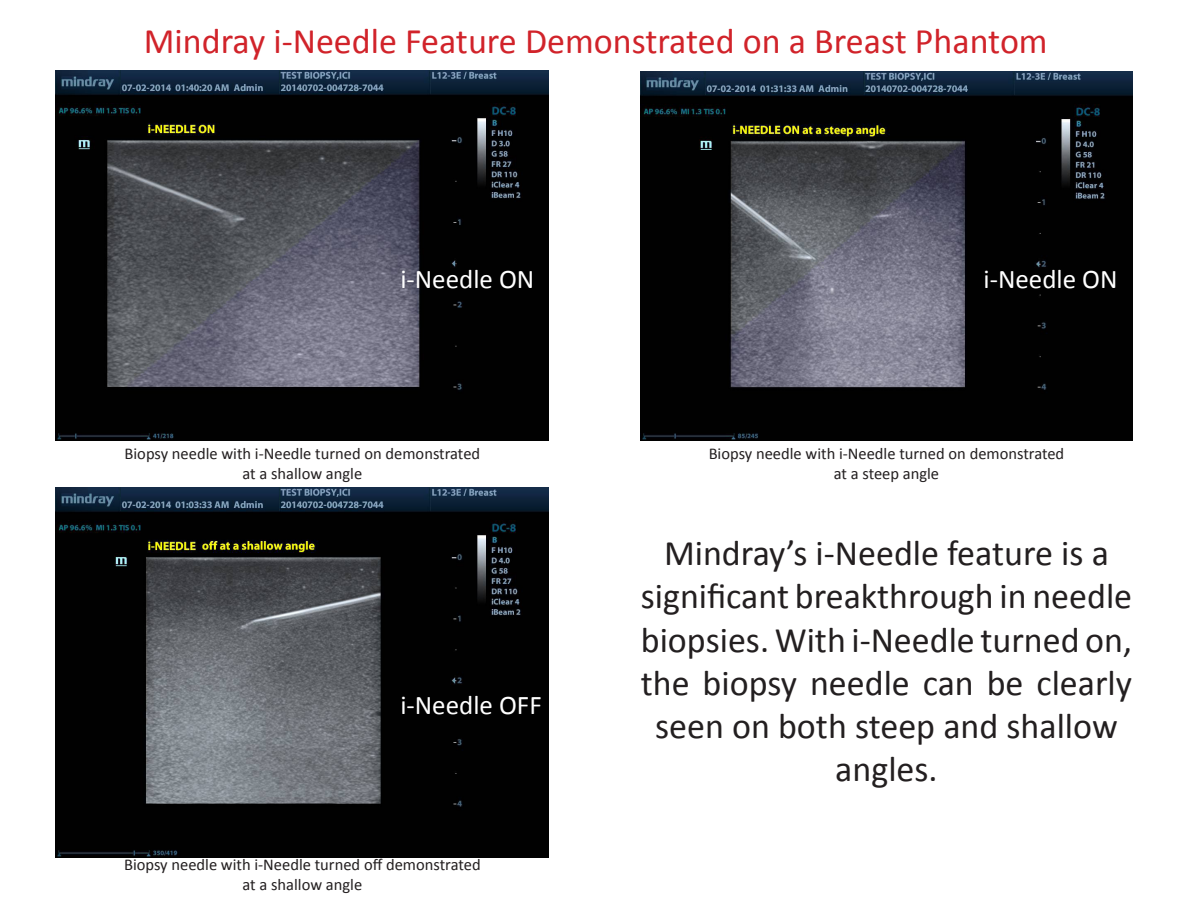
<style>
.page{position:relative;width:1188px;height:918px;background:#fff}
.page>*{position:absolute;margin:0;border:0;box-sizing:border-box;transform-origin:0 0}
.t1{font:36px/43.2px "Calibri";color:#231f20;text-align:center}
.t2{font:36px "Calibri";color:#d1232a}
.t3{font:27px "Calibri";color:#fff}
.t4{font:16.5px "Calibri";color:#231f20}
</style>
<div class="page">
<img style="left:56px;top:70px;width:493px;height:370px">
<img style="left:641px;top:72px;width:491px;height:368px">
<img style="left:56px;top:488px;width:493px;height:370px">
<p class="t2" style="left:144px;top:16px;width:905px">Mindray i-Needle Feature Demonstrated on a Breast Phantom</p>
<p class="t3" style="left:400px;top:261px;width:136px">i-Needle ON</p>
<p class="t3" style="left:984px;top:261px;width:136px">i-Needle ON</p>
<p class="t4" style="left:125px;top:442px;width:357px">Biopsy needle with i-Needle turned on demonstrated</p>
<p class="t4" style="left:243px;top:462px;width:121px">at a shallow angle</p>
<p class="t3" style="left:400px;top:686px;width:143px">i-Needle OFF</p>
<p class="t4" style="left:124px;top:853px;width:358px">Biopsy needle with i-Needle turned off demonstrated</p>
<p class="t4" style="left:243px;top:873px;width:121px">at a shallow angle</p>
<p class="t4" style="left:709px;top:442px;width:357px">Biopsy needle with i-Needle turned on demonstrated</p>
<p class="t4" style="left:834px;top:462px;width:107px">at a steep angle</p>
<p class="t1" style="left:664px;top:531px;width:446px">Mindray’s i-Needle feature is a</p>
<p class="t1" style="left:641px;top:574px;width:493px">significant breakthrough in needle biopsies. With i-Needle turned on, the biopsy needle can be clearly seen on both steep and shallow</p>
<p class="t1" style="left:835px;top:747px;width:104px">angles.</p>
</div>
